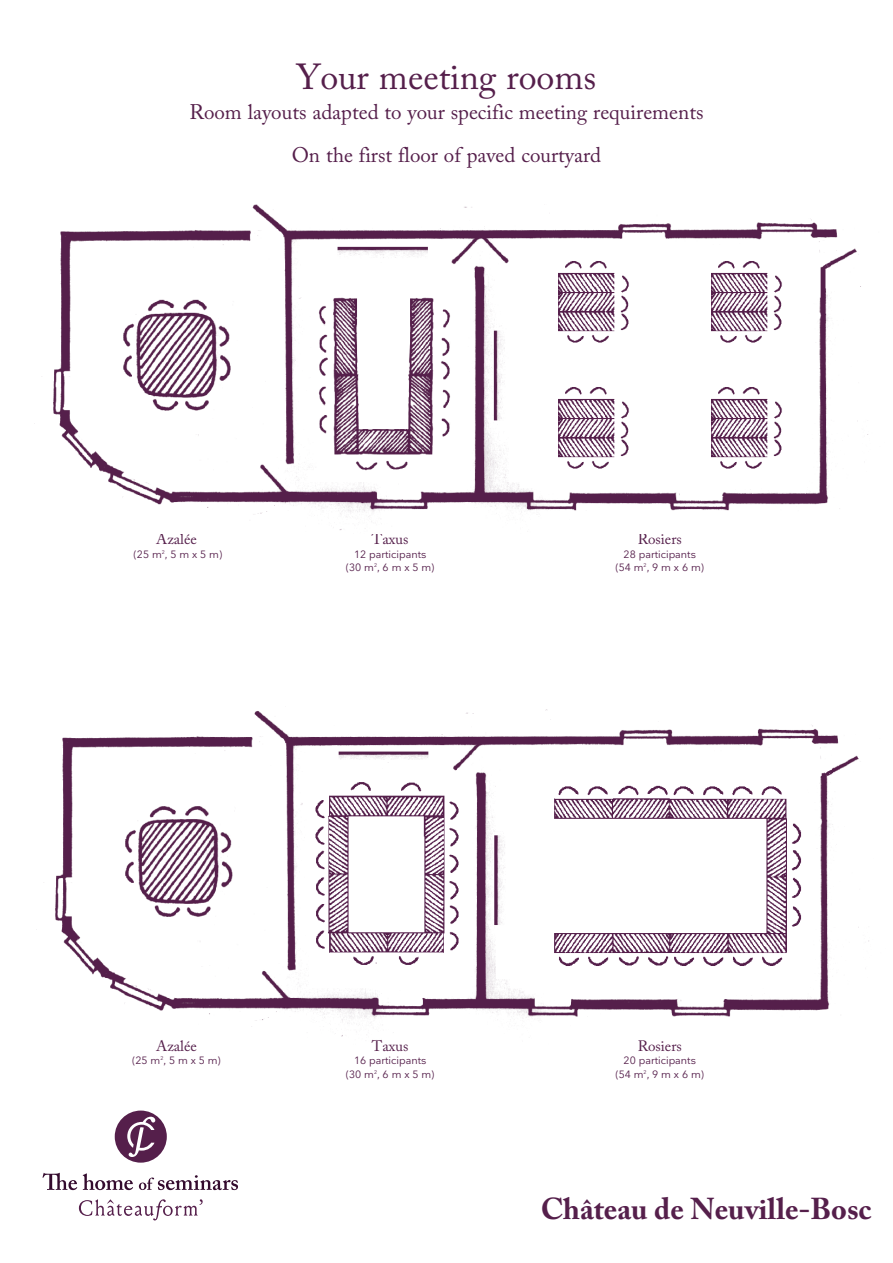
<style>
.page{position:relative;width:893px;height:1263px;background:#fff}
.page>*{position:absolute;margin:0;border:0;box-sizing:border-box;transform-origin:0 0}
.TITRE-SALLES{font:36px "Adobe Caslon Pro";color:#551f4b}
.t1{font:700 30px "Adobe Caslon Pro";color:#551f4b}
.TITRE-SALLES-2{font:21px "Adobe Caslon Pro";color:#551f4b}
.NOM_DES_SALLES{font:15px "Adobe Caslon Pro";color:#551f4b}
.renseignements_Salle{font:10.5px "Nationale";color:#551f4b}
</style>
<div class="page">
<svg style="left:79px;top:1199px;width:124px;height:21px"></svg>
<svg style="left:43px;top:1173px;width:34px;height:17px"></svg>
<svg style="left:83px;top:1173px;width:50px;height:17px"></svg>
<svg style="left:139px;top:1175px;width:99px;height:15px"></svg>
<svg style="left:115px;top:1110px;width:52px;height:53px"></svg>
<img style="left:34px;top:204px;width:834px;height:326px">
<img style="left:36px;top:709px;width:833px;height:328px">
<img style="left:310px;top:776px;width:161px;height:201px">
<div style="left:509px;top:776px;width:298px;height:201px;background:#fff"></div>
<img style="left:554px;top:785px;width:248px;height:181px">
<div style="left:520px;top:250px;width:287px;height:237px;background:#fff"></div>
<img style="left:558px;top:261px;width:71px;height:82px">
<img style="left:558px;top:387px;width:71px;height:82px">
<img style="left:711px;top:261px;width:71px;height:82px">
<img style="left:711px;top:387px;width:71px;height:82px">
<p class="TITRE-SALLES" style="left:297px;top:56px;width:301px">Your meeting rooms</p>
<p class="TITRE-SALLES-2" style="left:189px;top:100px;width:516px">Room layouts adapted to your specific meeting requirements</p>
<p class="TITRE-SALLES-2" style="left:292px;top:143px;width:311px">On the first floor of paved courtyard</p>
<p class="NOM_DES_SALLES" style="left:156px;top:530px;width:42px">Azalée</p>
<p class="renseignements_Salle" style="left:134px;top:548px;width:90px">(25 m<sup>2</sup>, 5 m x 5 m)</p>
<p class="NOM_DES_SALLES" style="left:372px;top:530px;width:38px">Taxus</p>
<p class="renseignements_Salle" style="left:354px;top:548px;width:74px">12 participants</p>
<p class="renseignements_Salle" style="left:346px;top:561px;width:90px">(30 m<sup>2</sup>, 6 m x 5 m)</p>
<p class="NOM_DES_SALLES" style="left:638px;top:530px;width:46px">Rosiers</p>
<p class="renseignements_Salle" style="left:624px;top:548px;width:74px">28 participants</p>
<p class="renseignements_Salle" style="left:615px;top:561px;width:90px">(54 m<sup>2</sup>, 9 m x 6 m)</p>
<p class="NOM_DES_SALLES" style="left:156px;top:1037px;width:42px">Azalée</p>
<p class="renseignements_Salle" style="left:132px;top:1054px;width:90px">(25 m<sup>2</sup>, 5 m x 5 m)</p>
<p class="NOM_DES_SALLES" style="left:372px;top:1037px;width:38px">Taxus</p>
<p class="renseignements_Salle" style="left:354px;top:1054px;width:74px">16 participants</p>
<p class="renseignements_Salle" style="left:346px;top:1068px;width:90px">(30 m<sup>2</sup>, 6 m x 5 m)</p>
<p class="NOM_DES_SALLES" style="left:638px;top:1037px;width:46px">Rosiers</p>
<p class="renseignements_Salle" style="left:624px;top:1054px;width:74px">20 participants</p>
<p class="renseignements_Salle" style="left:615px;top:1068px;width:90px">(54 m<sup>2</sup>, 9 m x 6 m)</p>
<h2 class="t1" style="left:541px;top:1191px;width:332px">Château de Neuville-Bosc</h2>
</div>
